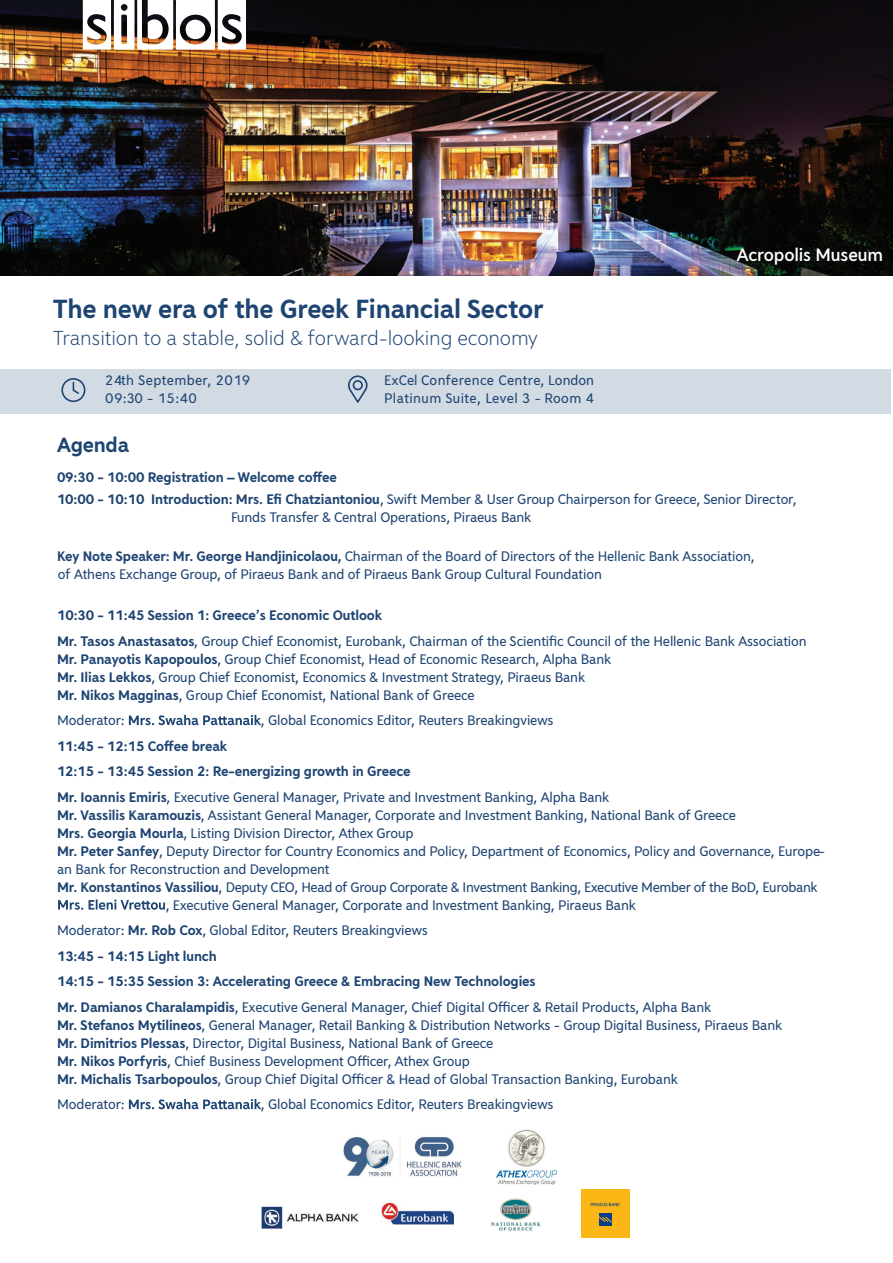
<style>
.page{position:relative;width:893px;height:1263px;background:#fff}
.page>*{position:absolute;margin:0;border:0;box-sizing:border-box;transform-origin:0 0}
.t1{font:700 28.5px "Piraeus Sans";letter-spacing:-.01em;color:#1e4472}
.t2{font:300 22.5px "Piraeus Sans";letter-spacing:-.01em;color:#1e4472}
.t3{font:700 22.5px "Piraeus Sans";letter-spacing:-.01em;color:#1e4472}
.t4{font:500 19.5px "Piraeus Sans";letter-spacing:-.01em;color:#fff}
.t5{font:15px/18px "Piraeus Sans";letter-spacing:-.01em;color:#1e4472}
.t6{font:700 15px/25.5px "Piraeus Sans";letter-spacing:-.01em;color:#1e4472}
.t7{font:15px/17.2px "Piraeus Sans";letter-spacing:.025em;color:#1e4472}
.s1{font-weight:400}
.s2{font-weight:700}
</style>
<div class="page">
<img style="left:0;top:0;width:893px;height:275px">
<svg style="left:83px;top:0;width:163px;height:50px"></svg>
<div style="left:186px;top:20px;width:19px;height:19px;background:#fff;border-radius:50%"></div>
<svg style="left:129px;top:715px;width:132px;height:10px"></svg>
<svg style="left:58px;top:899px;width:107px;height:11px"></svg>
<svg style="left:129px;top:1099px;width:132px;height:10px"></svg>
<div style="left:0;top:369px;width:890px;height:44px;background:#d2dae3"></div>
<svg style="left:61px;top:378px;width:24px;height:24px"></svg>
<svg style="left:348px;top:375px;width:20px;height:28px"></svg>
<img style="left:343px;top:1137px;width:119px;height:40px">
<div style="left:581px;top:1189px;width:48px;height:48px;background:#fab716"></div>
<svg style="left:591px;top:1203px;width:29px;height:3px"></svg>
<div style="left:599px;top:1213px;width:12px;height:12px;background:#083e89"></div>
<svg style="left:599px;top:1216px;width:12px;height:7px"></svg>
<img style="left:262px;top:1207px;width:96px;height:21px">
<img style="left:381px;top:1202px;width:73px;height:23px">
<img style="left:491px;top:1198px;width:50px;height:33px">
<img style="left:497px;top:1129px;width:59px;height:55px">
<h1 class="t1" style="left:53px;top:293px;width:492px">The new era of the Greek Financial Sector</h1>
<h2 class="t2" style="left:53px;top:326px;width:487px">Transition to a stable, solid &amp; forward-looking economy</h2>
<p class="t7" style="left:105px;top:372px;width:147px">24th September, 2019<br>09:30 - 15:40</p>
<p class="t7" style="left:384px;top:372px;width:211px">ExCel Conference Centre, London<br>Platinum Suite, Level 3 - Room 4</p>
<h2 class="t3" style="left:57px;top:432px;width:74px">Agenda</h2>
<h3 class="t4" style="left:737px;top:244px;width:148px">Acropolis Museum</h3>
<p class="t6" style="left:57px;top:465px;width:741px;line-height:22.5px">09:30 - 10:00 Registration – Welcome coffee<br>10:00 - 10:10 Introduction: Mrs. Efi Chatziantoniou<span class="s1">, Swift Member &amp; User Group Chairperson for Greece, Senior Director,</span></p>
<p class="t5" style="left:231px;top:508px;width:302px">Funds Transfer &amp; Central Operations, Piraeus Bank</p>
<p class="t5" style="left:57px;top:547px;width:699px"><span class="s2">Key Note Speaker: Mr. George Handjinicolaou,</span> Chairman of the Board of Directors of the Hellenic Bank Association, of Athens Exchange Group, of Piraeus Bank and of Piraeus Bank Group Cultural Foundation</p>
<p class="t5" style="left:57px;top:602px;width:751px;line-height:25.5px"><span class="s2">10:30 - 11:45 Session 1: Greece’s Economic Outlook<br>Mr. Tasos Anastasatos</span>, Group Chief Economist, Eurobank, Chairman of the Scientific Council of the Hellenic Bank Association</p>
<p class="t5" style="left:57px;top:650px;width:556px"><span class="s2">Mr. Panayotis Kapopoulos</span>, Group Chief Economist, Head of Economic Research, Alpha Bank<br><span class="s2">Mr. Ilias Lekkos</span>, Group Chief Economist, Economics &amp; Investment Strategy, Piraeus Bank<br><span class="s2">Mr. Nikos Magginas</span>, Group Chief Economist, National Bank of Greece</p>
<p class="t5" style="left:57px;top:711px;width:69px">Moderator:</p>
<p class="t5" style="left:261px;top:711px;width:294px">, Global Economics Editor, Reuters Breakingviews</p>
<p class="t6" style="left:57px;top:733px;width:554px">11:45 - 12:15 Coffee break<br>12:15 - 13:45 Session 2: Re-energizing growth in Greece<br>Mr. Ioannis Emiris<span class="s1">, Executive General Manager, Private and Investment Banking, Alpha Bank</span></p>
<p class="t5" style="left:57px;top:806px;width:680px"><span class="s2">Mr. Vassilis Karamouzis</span>, Assistant General Manager, Corporate and Investment Banking, National Bank of Greece</p>
<p class="t5" style="left:57px;top:824px;width:358px"><span class="s2">Mrs. Georgia Mourla</span>, Listing Division Director, Athex Group</p>
<p class="t5" style="left:57px;top:842px;width:770px"><span class="s2">Mr. Peter Sanfey</span>, Deputy Director for Country Economics and Policy, Department of Economics, Policy and Governance, Europe-</p>
<p class="t5" style="left:57px;top:860px;width:274px">an Bank for Reconstruction and Development</p>
<p class="t5" style="left:57px;top:878px;width:762px"><span class="s2">Mr. Konstantinos Vassiliou</span>, Deputy CEO, Head of Group Corporate &amp; Investment Banking, Executive Member of the BoD, Eurobank</p>
<p class="t5" style="left:166px;top:896px;width:472px">, Executive General Manager, Corporate and Investment Banking, Piraeus Bank</p>
<p class="t6" style="left:57px;top:917px;width:656px"><span class="s1">Moderator:</span> Mr. Rob Cox<span class="s1">, Global Editor, Reuters Breakingviews<br></span>13:45 - 14:15 Light lunch<br>14:15 - 15:35 Session 3: Accelerating Greece &amp; Embracing New Technologies<br>Mr. Damianos Charalampidis<span class="s1">, Executive General Manager, Chief Digital Officer &amp; Retail Products, Alpha Bank</span></p>
<p class="t5" style="left:57px;top:1016px;width:727px"><span class="s2">Mr. Stefanos Mytilineos</span>, General Manager, Retail Banking &amp; Distribution Networks - Group Digital Business, Piraeus Bank <span class="s2">Mr. Dimitrios Plessas</span>, Director, Digital Business, National Bank of Greece<br><span class="s2">Mr. Nikos Porfyris</span>, Chief Business Development Officer, Athex Group<br><span class="s2">Mr. Michalis Tsarbopoulos</span>, Group Chief Digital Officer &amp; Head of Global Transaction Banking, Eurobank</p>
<p class="t5" style="left:57px;top:1095px;width:69px">Moderator:</p>
<p class="t5" style="left:261px;top:1095px;width:294px">, Global Economics Editor, Reuters Breakingviews</p>
</div>
